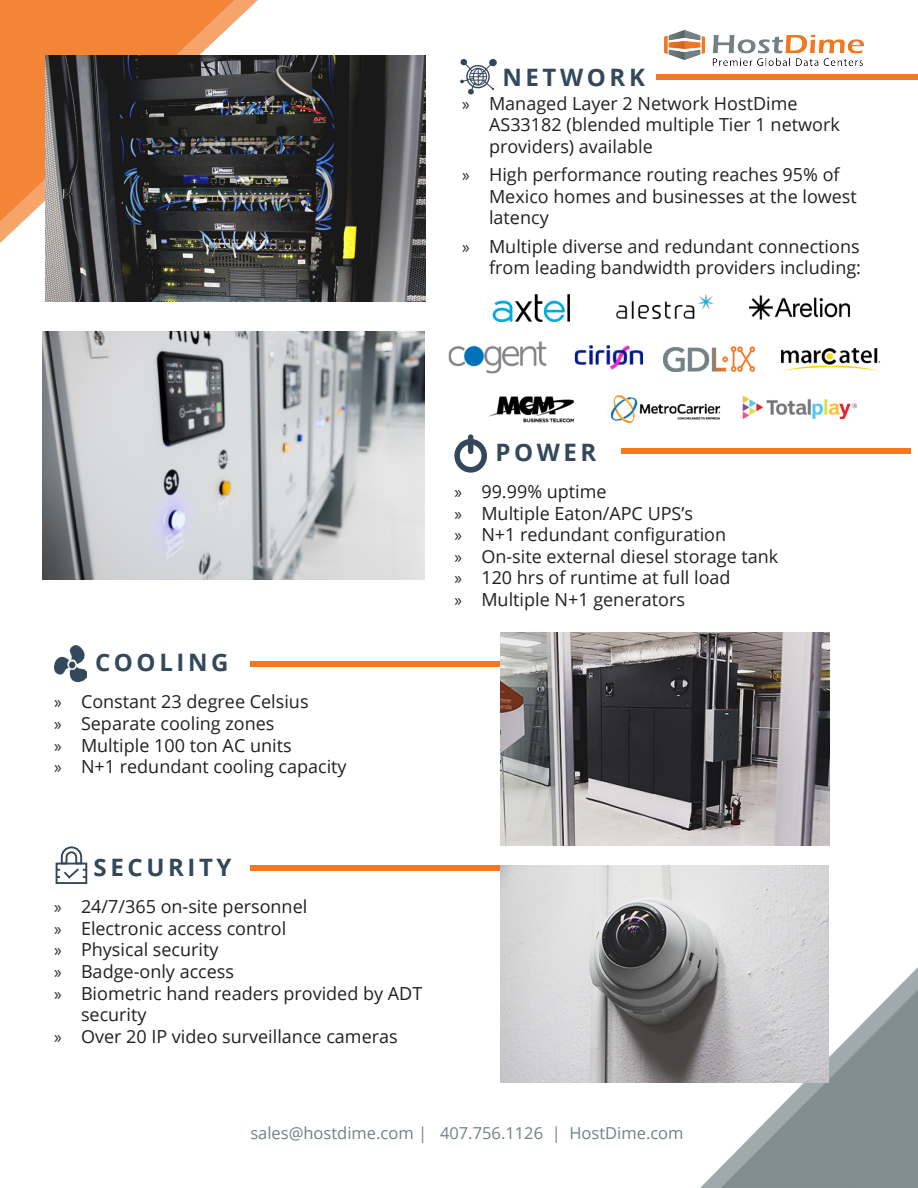
<style>
.page{position:relative;width:918px;height:1188px;background:#fff}
.page>*{position:absolute;margin:0;border:0;box-sizing:border-box;transform-origin:0 0}
.t1{font:700 24px "Open Sans";letter-spacing:.15em;color:#32485b}
.t2{font:18px/21.6px "Open Sans";color:#231f20}
.t3{font:16.5px "Open Sans";color:#738185}
.s1{font-family:"Myriad Pro"}
</style>
<div class="page">
<img style="left:700px;top:968px;width:218px;height:220px">
<img style="left:721px;top:991px;width:197px;height:197px">
<img style="left:0;top:0;width:257px;height:243px">
<img style="left:0;top:0;width:233px;height:221px">
<div style="left:621px;top:449px;width:289px;height:5px;background:#f47721"></div>
<div style="left:468px;top:434px;width:5px;height:20px;background:#33485b;border-radius:3px"></div>
<svg style="left:454px;top:439px;width:33px;height:34px"></svg>
<img style="left:54px;top:645px;width:33px;height:37px">
<div style="left:56px;top:863px;width:31px;height:21px;border:2px solid #33485b"></div>
<svg style="left:57px;top:846px;width:29px;height:34px"></svg>
<div style="left:489px;top:59px;width:8px;height:7px;background:#33485b;border-radius:50%"></div>
<svg style="left:460px;top:61px;width:34px;height:33px"></svg>
<div style="left:250px;top:661px;width:341px;height:5px;background:#f47721"></div>
<div style="left:250px;top:865px;width:341px;height:6px;background:#f47721"></div>
<div style="left:656px;top:74px;width:262px;height:6px;background:#f47721"></div>
<img style="left:501px;top:632px;width:329px;height:214px">
<img style="left:43px;top:331px;width:381px;height:248px">
<img style="left:46px;top:55px;width:380px;height:247px">
<img style="left:665px;top:30px;width:199px;height:36px">
<img style="left:492px;top:294px;width:78px;height:28px">
<img style="left:616px;top:293px;width:98px;height:27px">
<img style="left:781px;top:348px;width:99px;height:24px">
<img style="left:448px;top:341px;width:99px;height:33px">
<img style="left:574px;top:345px;width:69px;height:25px">
<img style="left:610px;top:395px;width:111px;height:28px">
<img style="left:500px;top:865px;width:329px;height:218px">
<img style="left:742px;top:395px;width:115px;height:25px">
<img style="left:663px;top:346px;width:92px;height:26px">
<img style="left:749px;top:295px;width:101px;height:25px">
<img style="left:488px;top:396px;width:86px;height:27px">
<p class="t1" style="left:502px;top:60px;width:144px">NETWORK</p>
<p class="t2" style="left:489px;top:92px;width:352px;text-indent:-27px"><span class="s1">»</span> Managed Layer 2 Network HostDime<br>AS33182 (blended multiple Tier 1 network providers) available</p>
<p class="t2" style="left:489px;top:163px;width:369px;text-indent:-27px"><span class="s1">»</span> High performance routing reaches 95% of<br>Mexico homes and businesses at the lowest latency</p>
<p class="t2" style="left:462px;top:235px;width:401px;text-align:right"><span class="s1">»</span> Multiple diverse and redundant connections from leading bandwidth providers including:</p>
<p class="t1" style="left:495px;top:436px;width:103px">POWER</p>
<p class="t1" style="left:95px;top:646px;width:135px">COOLING</p>
<p class="t2" style="left:54px;top:691px;width:256px"><span class="s1">»</span> Constant 23 degree Celsius</p>
<p class="t2" style="left:54px;top:712px;width:222px"><span class="s1">»</span> Separate cooling zones</p>
<p class="t2" style="left:54px;top:734px;width:239px"><span class="s1">»</span> Multiple 100 ton AC units</p>
<p class="t2" style="left:54px;top:755px;width:294px"><span class="s1">»</span> N+1 redundant cooling capacity</p>
<p class="t1" style="left:94px;top:850px;width:139px">SECURITY</p>
<p class="t2" style="left:54px;top:895px;width:255px"><span class="s1">»</span> 24/7/365 on-site personnel</p>
<p class="t2" style="left:54px;top:917px;width:234px"><span class="s1">»</span> Electronic access control</p>
<p class="t2" style="left:54px;top:939px;width:166px"><span class="s1">»</span> Physical security</p>
<p class="t2" style="left:54px;top:960px;width:182px"><span class="s1">»</span> Badge-only access</p>
<p class="t2" style="left:81px;top:982px;width:343px;text-indent:-27px"><span class="s1">»</span> Biometric hand readers provided by ADT security</p>
<p class="t2" style="left:54px;top:1025px;width:345px"><span class="s1">»</span> Over 20 IP video surveillance cameras</p>
<p class="t2" style="left:454px;top:480px;width:154px"><span class="s1">»</span> 99.99% uptime</p>
<p class="t2" style="left:454px;top:502px;width:240px"><span class="s1">»</span> Multiple Eaton/APC UPS’s</p>
<p class="t2" style="left:454px;top:523px;width:273px"><span class="s1">»</span> N+1 redundant configuration</p>
<p class="t2" style="left:454px;top:545px;width:326px"><span class="s1">»</span> On-site external diesel storage tank</p>
<p class="t2" style="left:454px;top:567px;width:278px"><span class="s1">»</span> 120 hrs of runtime at full load</p>
<p class="t2" style="left:454px;top:588px;width:232px"><span class="s1">»</span> Multiple N+1 generators</p>
<p class="t3" style="left:250px;top:1122px;width:435px">sales@hostdime.com | 407.756.1126 | HostDime.com</p>
</div>
